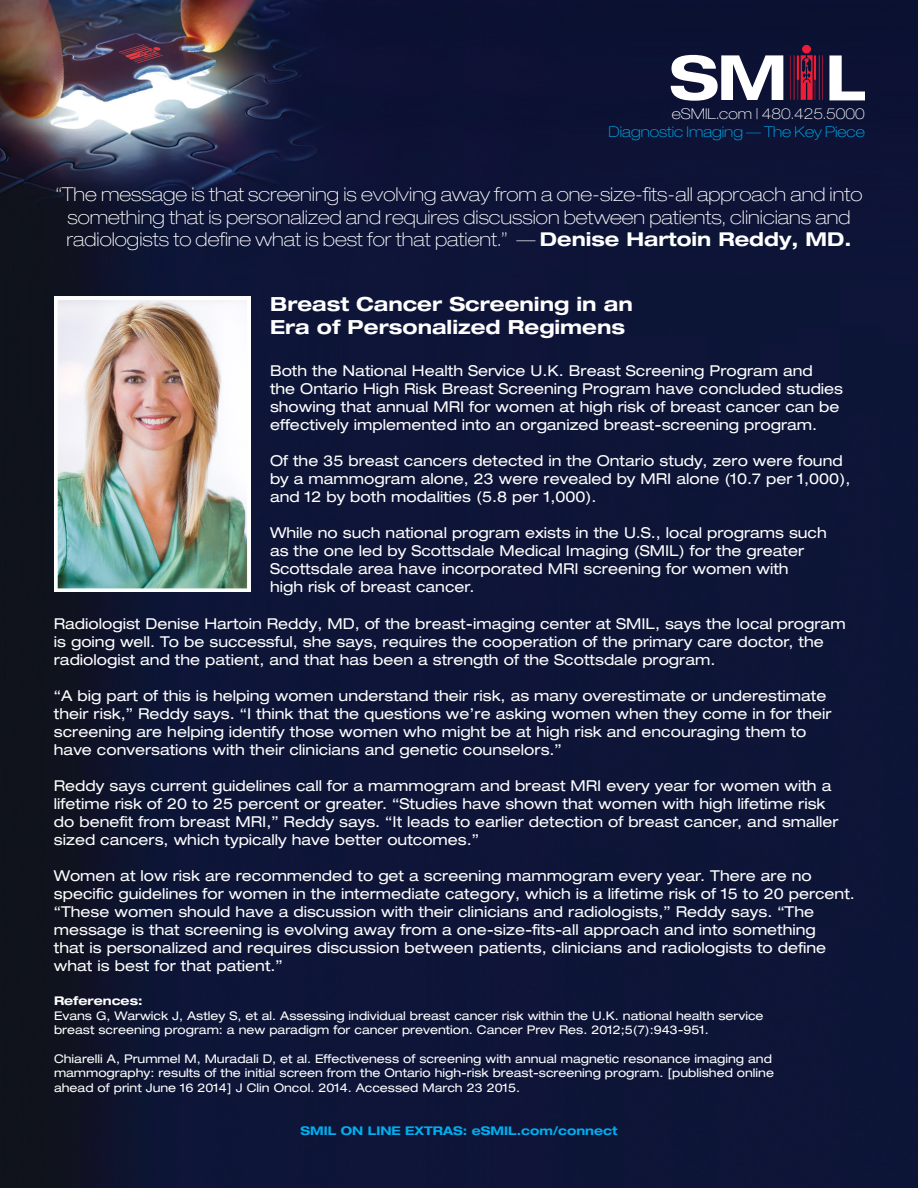
<style>
.page{position:relative;width:918px;height:1188px;background:#fff}
.page>*{position:absolute;margin:0;border:0;box-sizing:border-box;transform-origin:0 0}
.t1{font:700 expanded 19.5px/23.4px "Helvetica Neue LT Pro";color:#fff}
.t2{font:100 expanded 19.05px/23px "Helvetica Neue LT Pro";color:#fff;text-align:center}
.t3{font:expanded 15px/18px "Helvetica Neue LT Pro";color:#fff}
.t4{font:100 expanded 14.85px "Helvetica Neue LT Pro";color:#00aeef}
.t5{font:100 expanded 14.85px "Helvetica Neue LT Pro";color:#fff}
.t6{font:expanded 12px/14.4px "Helvetica Neue LT Pro";color:#fff}
.t7{font:700 expanded 12px "Helvetica Neue LT Pro";color:#00aeef}
.t8{font:700 expanded 12px "Helvetica Neue LT Pro";color:#fff}
.s1{font-weight:700}
</style>
<div class="page">
<img style="left:0;top:0;width:918px;height:1188px">
<img style="left:54px;top:297px;width:196px;height:295px">
<svg style="left:790px;top:55px;width:1px;height:45px"></svg>
<svg style="left:822px;top:55px;width:1px;height:45px"></svg>
<hr style="left:819px;top:55px;width:1px;height:45px;background:#ed1d37">
<hr style="left:794px;top:55px;width:1px;height:45px;background:#ed1d37">
<hr style="left:797px;top:55px;width:2px;height:25px;background:#ed1d37">
<div style="left:802px;top:45px;width:9px;height:8px;background:#ed1d37;border-radius:50%"></div>
<svg style="left:798px;top:55px;width:18px;height:45px"></svg>
<svg style="left:671px;top:55px;width:112px;height:46px"></svg>
<svg style="left:829px;top:55px;width:36px;height:45px"></svg>
<p class="t5" style="left:672px;top:105px;width:195px">eSMIL.com | 480.425.5000</p>
<p class="t4" style="left:609px;top:122px;width:258px">Diagnostic Imaging — The Key Piece</p>
<p class="t2" style="left:55px;top:182px;width:809px">“The message is that screening is evolving away from a one-size-fits-all approach and into something that is personalized and requires discussion between patients, clinicians and radiologists to define what is best for that patient.” — <span class="s1">Denise Hartoin Reddy, MD.</span></p>
<p class="t1" style="left:270px;top:292px;width:364px">Breast Cancer Screening in an<br>Era of Personalized Regimens</p>
<p class="t3" style="left:270px;top:361px;width:575px">Both the National Health Service U.K. Breast Screening Program and<br>the Ontario High Risk Breast Screening Program have concluded studies showing that annual MRI for women at high risk of breast cancer can be effectively implemented into an organized breast-screening program.</p>
<p class="t3" style="left:270px;top:451px;width:582px">Of the 35 breast cancers detected in the Ontario study, zero were found by a mammogram alone, 23 were revealed by MRI alone (10.7 per 1,000), and 12 by both modalities (5.8 per 1,000).</p>
<p class="t3" style="left:270px;top:523px;width:558px">While no such national program exists in the U.S., local programs such as the one led by Scottsdale Medical Imaging (SMIL) for the greater Scottsdale area have incorporated MRI screening for women with<br>high risk of breast cancer.</p>
<p class="t3" style="left:54px;top:614px;width:793px">Radiologist Denise Hartoin Reddy, MD, of the breast-imaging center at SMIL, says the local program is going well. To be successful, she says, requires the cooperation of the primary care doctor, the radiologist and the patient, and that has been a strength of the Scottsdale program.</p>
<p class="t3" style="left:54px;top:686px;width:779px">“A big part of this is helping women understand their risk, as many overestimate or underestimate their risk,” Reddy says. “I think that the questions we’re asking women when they come in for their screening are helping identify those women who might be at high risk and encouraging them to have conversations with their clinicians and genetic counselors.”</p>
<p class="t3" style="left:54px;top:776px;width:786px">Reddy says current guidelines call for a mammogram and breast MRI every year for women with a lifetime risk of 20 to 25 percent or greater. “Studies have shown that women with high lifetime risk do benefit from breast MRI,” Reddy says. “It leads to earlier detection of breast cancer, and smaller sized cancers, which typically have better outcomes.”</p>
<p class="t3" style="left:54px;top:866px;width:803px">Women at low risk are recommended to get a screening mammogram every year. There are no specific guidelines for women in the intermediate category, which is a lifetime risk of 15 to 20 percent.</p>
<p class="t3" style="left:54px;top:902px;width:774px">“These women should have a discussion with their clinicians and radiologists,” Reddy says. “The message is that screening is evolving away from a one-size-fits-all approach and into something that is personalized and requires discussion between patients, clinicians and radiologists to define what is best for that patient.”</p>
<p class="t8" style="left:54px;top:993px;width:90px">References:</p>
<p class="t6" style="left:54px;top:1008px;width:711px">Evans G, Warwick J, Astley S, et al. Assessing individual breast cancer risk within the U.K. national health service breast screening program: a new paradigm for cancer prevention. Cancer Prev Res. 2012;5(7):943-951.</p>
<p class="t6" style="left:54px;top:1051px;width:722px">Chiarelli A, Prummel M, Muradali D, et al. Effectiveness of screening with annual magnetic resonance imaging and mammography: results of the initial screen from the Ontario high-risk breast-screening program. [published online ahead of print June 16 2014] J Clin Oncol. 2014. Accessed March 23 2015.</p>
<p class="t7" style="left:301px;top:1123px;width:318px">SMIL ON LINE EXTRAS: eSMIL.com/connect</p>
</div>
